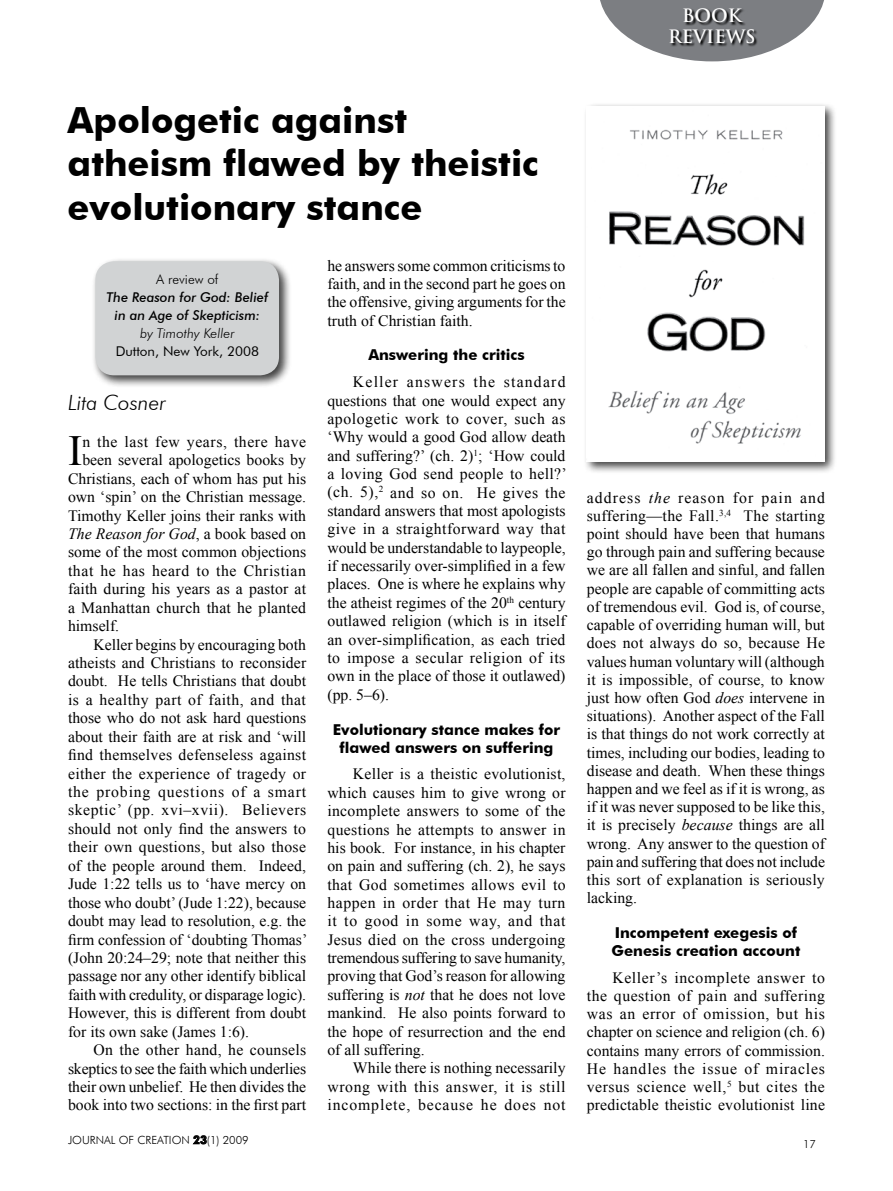
<style>
.page{position:relative;width:893px;height:1191px;background:#fff}
.page>*{position:absolute;margin:0;border:0;box-sizing:border-box;transform-origin:0 0}
.t1{font:42.9px "Times New Roman";color:#000}
.t2{font:700 36px/43.2px "Futura BT";color:#000}
.t3{font:italic 300 21px "Futura BT";color:#000}
.t4{font:700 18px/21px "Trajan Pro";color:#fff;text-align:center}
.t5{font:15.75px/18.3px "Times New Roman";color:#000;text-align:justify}
.t6{font:15.75px "Times New Roman";letter-spacing:.02em;color:#000}
.t7{font:15.75px "Times New Roman";letter-spacing:.035em;color:#000}
.t8{font:15.75px "Times New Roman";letter-spacing:.03em;color:#000}
.t9{font:italic 15.75px "Times New Roman";color:#000}
.t10{font:15.75px "Times New Roman";letter-spacing:.055em;color:#000}
.t11{font:700 15px/17.7px "Futura BT";color:#000}
.t12{font:italic 500 13.5px/18px "Futura BT";color:#000;text-align:center}
.t13{font:13.5px "Futura BT";color:#000}
.t14{font:italic 300 13.5px "Futura BT";color:#000}
.t15{font:300 13.5px "Futura BT";color:#000}
.t16{font:300 11.25px "Futura BT";color:#000}
.s1{font-style:normal}
.s2{font-weight:800}
.s3{font-style:italic}
</style>
<div class="page">
<svg style="left:600px;top:0;width:224px;height:61px"></svg>
<svg style="left:669px;top:9px;width:89px;height:38px;background:#626366"></svg>
<svg style="left:193px;top:1135px;width:14px;height:9px"></svg>
<div style="left:91px;top:257px;width:201px;height:131px;background:#000;opacity:.75"></div>
<div style="left:95px;top:261px;width:184px;height:114px;background:#d1d3d4;border-radius:19px"></div>
<div style="left:583px;top:102px;width:254px;height:372px;background:#000;opacity:.75"></div>
<img style="left:587px;top:106px;width:237px;height:356px">
<p class="t4" style="left:668px;top:5px;width:89px">BOOK<br>REVIEWS</p>
<h2 class="t2" style="left:68px;top:98px;width:473px">Apologetic against atheism flawed by theistic evolutionary stance</h2>
<p class="t15" style="left:156px;top:271px;width:64px">A review of</p>
<p class="t12" style="left:106px;top:288px;width:164px">The Reason for God: Belief in an Age of Skepticism:</p>
<p class="t14" style="left:140px;top:325px;width:96px">by Timothy Keller</p>
<p class="t13" style="left:116px;top:343px;width:145px">Dutton, New York, 2008</p>
<h3 class="t3" style="left:68px;top:390px;width:99px">Lita Cosner</h3>
<h1 class="t1" style="left:68px;top:421px;width:16px">I</h1>
<p class="t7" style="left:82px;top:431px;width:225px">n the last few years, there have</p>
<p class="t5" style="left:82px;top:450px;width:225px">been several apologetics books by</p>
<p class="t5" style="left:68px;top:469px;width:240px">Christians, each of whom has put his</p>
<p class="t5" style="left:68px;top:487px;width:240px">own ‘spin’ on the Christian message.</p>
<p class="t5" style="left:68px;top:506px;width:240px">Timothy Keller joins their ranks with</p>
<p class="t9" style="left:68px;top:523px;width:240px">The Reason for God<span class="s1">, a book based on</span></p>
<p class="t5" style="left:68px;top:543px;width:240px">some of the most common objections</p>
<p class="t7" style="left:68px;top:560px;width:239px">that he has heard to the Christian</p>
<p class="t5" style="left:68px;top:579px;width:240px">faith during his years as a pastor at</p>
<p class="t5" style="left:68px;top:598px;width:240px">a Manhattan church that he planted</p>
<p class="t5" style="left:68px;top:616px;width:53px">himself.</p>
<p class="t5" style="left:94px;top:635px;width:214px">Keller begins by encouraging both</p>
<p class="t5" style="left:68px;top:653px;width:240px">atheists and Christians to reconsider</p>
<p class="t5" style="left:68px;top:672px;width:240px">doubt. He tells Christians that doubt</p>
<p class="t8" style="left:68px;top:689px;width:239px">is a healthy part of faith, and that</p>
<p class="t5" style="left:68px;top:708px;width:240px">those who do not ask hard questions</p>
<p class="t5" style="left:68px;top:727px;width:240px">about their faith are at risk and ‘will</p>
<p class="t6" style="left:68px;top:744px;width:240px">find themselves defenseless against</p>
<p class="t6" style="left:68px;top:762px;width:240px">either the experience of tragedy or</p>
<p class="t10" style="left:68px;top:781px;width:240px">the probing questions of a smart</p>
<p class="t7" style="left:68px;top:799px;width:240px">skeptic’ (pp. xvi–xvii). Believers</p>
<p class="t5" style="left:68px;top:819px;width:240px">should not only find the answers to</p>
<p class="t6" style="left:68px;top:836px;width:239px">their own questions, but also those</p>
<p class="t5" style="left:68px;top:856px;width:239px">of the people around them. Indeed,</p>
<p class="t5" style="left:68px;top:874px;width:240px">Jude 1:22 tells us to ‘have mercy on</p>
<p class="t5" style="left:68px;top:893px;width:240px">those who doubt’ (Jude 1:22), because</p>
<p class="t5" style="left:68px;top:911px;width:240px">doubt may lead to resolution, e.g. the</p>
<p class="t5" style="left:68px;top:929px;width:241px">firm confession of ‘doubting Thomas’</p>
<p class="t5" style="left:68px;top:948px;width:240px">(John 20:24–29; note that neither this</p>
<p class="t5" style="left:68px;top:966px;width:240px">passage nor any other identify biblical</p>
<p class="t5" style="left:68px;top:985px;width:240px">faith with credulity, or disparage logic).</p>
<p class="t5" style="left:68px;top:1003px;width:240px">However, this is different from doubt</p>
<p class="t5" style="left:68px;top:1022px;width:183px">for its own sake (James 1:6).</p>
<p class="t6" style="left:94px;top:1039px;width:214px">On the other hand, he counsels</p>
<p class="t5" style="left:68px;top:1058px;width:240px">skeptics to see the faith which underlies</p>
<p class="t5" style="left:68px;top:1077px;width:240px">their own unbelief. He then divides the</p>
<p class="t5" style="left:68px;top:1095px;width:240px">book into two sections: in the first part</p>
<p class="t16" style="left:68px;top:1133px;width:182px">JOURNAL OF CREATION <span class="s2">23</span>(1) 2009</p>
<p class="t5" style="left:327px;top:256px;width:240px">he answers some common criticisms to faith, and in the second part he goes on the offensive, giving arguments for the truth of Christian faith.</p>
<p class="t11" style="left:368px;top:346px;width:158px">Answering the critics</p>
<p class="t5" style="left:327px;top:372px;width:241px;text-indent:26px">Keller answers the standard questions that one would expect any apologetic work to cover, such as ‘Why would a good God allow death and suffering?’ (ch. 2)<sup>1</sup>; ‘How could a loving God send people to hell?’ (ch. 5),<sup>2</sup> and so on. He gives the standard answers that most apologists give in a straightforward way that would be understandable to laypeople, if necessarily over-simplified in a few places. One is where he explains why the atheist regimes of the 20<sup>th</sup> century outlawed religion (which is in itself an over-simplification, as each tried to impose a secular religion of its own in the place of those it outlawed) (pp. 5–6).</p>
<p class="t11" style="left:333px;top:720px;width:229px;text-align:center">Evolutionary stance makes for flawed answers on suffering</p>
<p class="t5" style="left:327px;top:764px;width:240px;text-indent:26px">Keller is a theistic evolutionist, which causes him to give wrong or incomplete answers to some of the questions he attempts to answer in his book. For instance, in his chapter on pain and suffering (ch. 2), he says that God sometimes allows evil to happen in order that He may turn it to good in some way, and that Jesus died on the cross undergoing tremendous suffering to save humanity, proving that God’s reason for allowing suffering is <span class="s3">not</span> that he does not love mankind. He also points forward to the hope of resurrection and the end of all suffering.</p>
<p class="t5" style="left:327px;top:1058px;width:240px;text-indent:26px">While there is nothing necessarily wrong with this answer, it is still incomplete, because he does not</p>
<p class="t5" style="left:587px;top:488px;width:240px">address <span class="s3">the</span> reason for pain and suffering—the Fall.<sup>3,4</sup> The starting point should have been that humans go through pain and suffering because we are all fallen and sinful, and fallen people are capable of committing acts of tremendous evil. God is, of course, capable of overriding human will, but does not always do so, because He values human voluntary will (although it is impossible, of course, to know just how often God <span class="s3">does</span> intervene in situations). Another aspect of the Fall is that things do not work correctly at times, including our bodies, leading to disease and death. When these things happen and we feel as if it is wrong, as if it was never supposed to be like this, it is precisely <span class="s3">because</span> things are all wrong. Any answer to the question of pain and suffering that does not include this sort of explanation is seriously lacking.</p>
<p class="t11" style="left:611px;top:924px;width:190px">Incompetent exegesis of<br>Genesis creation account</p>
<p class="t5" style="left:587px;top:968px;width:240px;text-indent:26px">Keller’s incomplete answer to the question of pain and suffering was an error of omission, but his chapter on science and religion (ch. 6) contains many errors of commission.<br>He handles the issue of miracles versus science well,<sup>5</sup> but cites the predictable theistic evolutionist line</p>
<p class="t16" style="left:803px;top:1136px;width:14px">17</p>
</div>
